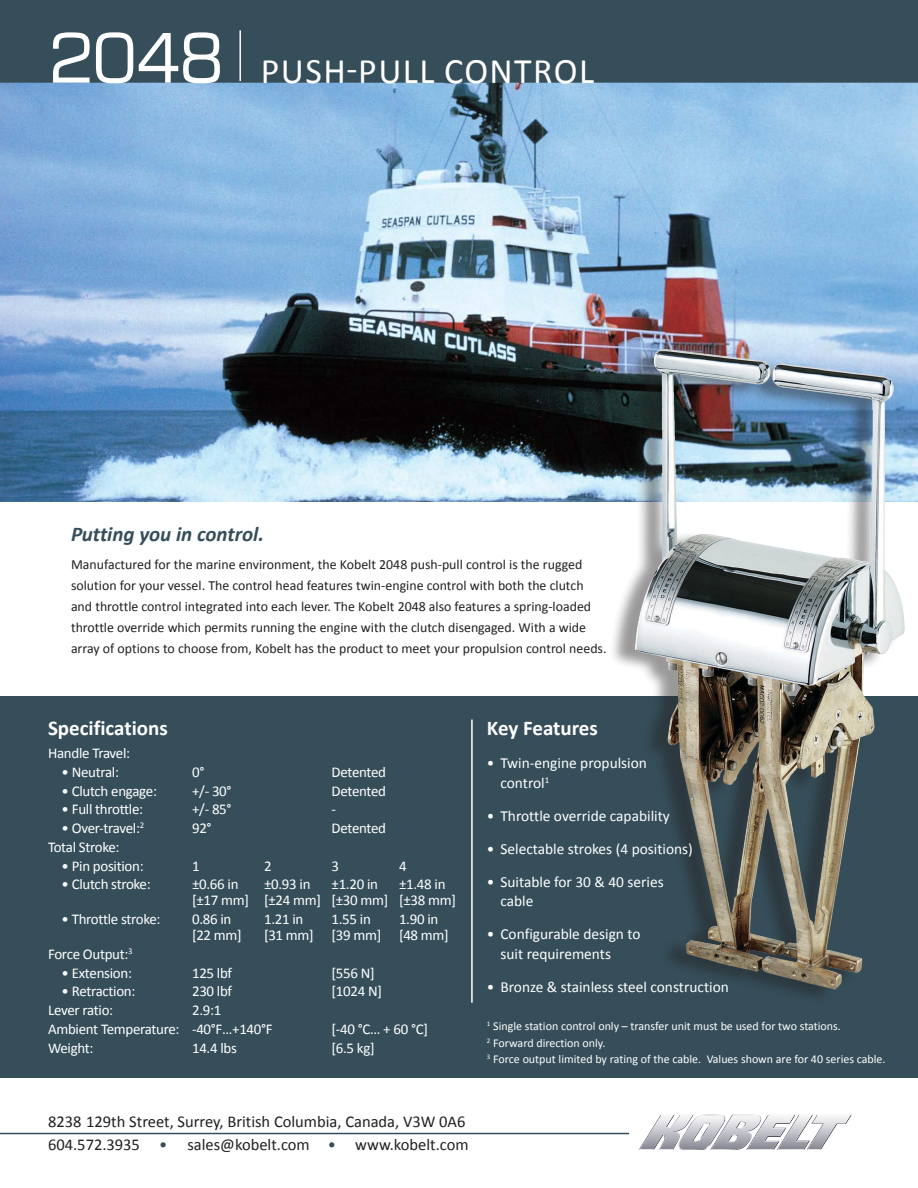
<style>
.page{position:relative;width:918px;height:1188px;background:#fff}
.page>*{position:absolute;margin:0;border:0;box-sizing:border-box;transform-origin:0 0}
.t1{font:36px "Calibri";letter-spacing:.04em;color:#fff}
.t2{font:700 21px "Calibri";color:#fff}
.t3{font:italic 700 21px "Calibri";color:#354e59}
.t4{font:16.5px/22.2px "Calibri";color:#231f20}
.t5{font:15.3px/19.5px "Calibri";color:#fff}
.t6{font:15px/16px "Calibri";letter-spacing:-.02em;color:#fff}
.t7{font:13.8px/21px "Calibri";color:#231f20}
.t8{font:12px/16.6px "Calibri";color:#fff}
.s1{font-family:"Square 721 BT";font-size:68.4px}
.s2{color:#354e59}
</style>
<div class="page">
<img style="left:0;top:83px;width:918px;height:418px">
<div style="left:0;top:696px;width:918px;height:382px;background:#354e59"></div>
<div style="left:609px;top:346px;width:289px;height:660px;background:#231f20;opacity:.46"></div>
<img style="left:635px;top:349px;width:271px;height:641px">
<hr style="left:0;top:1133px;width:629px;height:1px;background:#354e59">
<svg style="left:639px;top:1115px;width:213px;height:35px"></svg>
<hr style="left:471px;top:720px;width:2px;height:283px;background:#fff">
<div style="left:0;top:0;width:918px;height:83px;background:#354e59"></div>
<hr style="left:239px;top:30px;width:2px;height:51px;background:#fff">
<h1 class="t1" style="left:48px;top:46px;width:548px"><span class="s1">2048</span> PUSH-PULL CONTROL</h1>
<h2 class="t3" style="left:71px;top:520px;width:195px">Putting you in control.</h2>
<p class="t7" style="left:71px;top:554px;width:537px">Manufactured for the marine environment, the Kobelt 2048 push-pull control is the rugged solution for your vessel. The control head features twin-engine control with both the clutch and throttle control integrated into each lever. The Kobelt 2048 also features a spring-loaded throttle override which permits running the engine with the clutch disengaged. With a wide array of options to choose from, Kobelt has the product to meet your propulsion control needs.</p>
<h2 class="t2" style="left:48px;top:713px;width:121px">Specifications</h2>
<p class="t6" style="left:48px;top:745px;width:84px">Handle Travel:</p>
<p class="t6" style="left:62px;top:763px;width:59px">• Neutral:</p>
<p class="t6" style="left:192px;top:763px;width:14px">0°</p>
<p class="t6" style="left:332px;top:763px;width:56px">Detented</p>
<p class="t6" style="left:62px;top:782px;width:97px">• Clutch engage:</p>
<p class="t6" style="left:192px;top:782px;width:41px">+/- 30°</p>
<p class="t6" style="left:332px;top:782px;width:56px">Detented</p>
<p class="t6" style="left:62px;top:801px;width:83px">• Full throttle:</p>
<p class="t6" style="left:192px;top:801px;width:41px">+/- 85°</p>
<p class="t6" style="left:332px;top:801px;width:6px">-</p>
<p class="t6" style="left:62px;top:820px;width:84px">• Over-travel:<sup>2</sup></p>
<p class="t6" style="left:192px;top:820px;width:21px">92°</p>
<p class="t6" style="left:332px;top:820px;width:56px">Detented</p>
<p class="t6" style="left:48px;top:838px;width:73px">Total Stroke:</p>
<p class="t6" style="left:62px;top:857px;width:84px">• Pin position:</p>
<p class="t6" style="left:192px;top:857px;width:9px">1</p>
<p class="t6" style="left:264px;top:857px;width:9px">2</p>
<p class="t6" style="left:332px;top:857px;width:9px">3</p>
<p class="t6" style="left:399px;top:857px;width:9px">4</p>
<p class="t6" style="left:62px;top:876px;width:91px">• Clutch stroke:</p>
<p class="t6" style="left:192px;top:876px;width:48px">±0.66 in</p>
<p class="t6" style="left:264px;top:876px;width:48px">±0.93 in</p>
<p class="t6" style="left:332px;top:876px;width:48px">±1.20 in</p>
<p class="t6" style="left:192px;top:876px;width:265px;text-indent:207px">±1.48 in [±17 mm] [±24 mm] [±30 mm] [±38 mm]</p>
<p class="t6" style="left:62px;top:911px;width:101px">• Throttle stroke:</p>
<p class="t6" style="left:192px;top:911px;width:41px">0.86 in</p>
<p class="t6" style="left:264px;top:911px;width:41px">1.21 in</p>
<p class="t6" style="left:332px;top:911px;width:41px">1.55 in</p>
<p class="t6" style="left:399px;top:911px;width:41px">1.90 in</p>
<p class="t6" style="left:192px;top:927px;width:51px">[22 mm]</p>
<p class="t6" style="left:264px;top:927px;width:186px">[31 mm] [39 mm] [48 mm]</p>
<p class="t6" style="left:48px;top:945px;width:86px">Force Output:<sup>3</sup></p>
<p class="t6" style="left:62px;top:964px;width:72px">• Extension:</p>
<p class="t6" style="left:192px;top:964px;width:42px">125 lbf</p>
<p class="t6" style="left:332px;top:964px;width:45px">[556 N]</p>
<p class="t6" style="left:62px;top:983px;width:75px">• Retraction:</p>
<p class="t6" style="left:192px;top:983px;width:42px">230 lbf</p>
<p class="t6" style="left:332px;top:983px;width:52px">[1024 N]</p>
<p class="t6" style="left:48px;top:1002px;width:67px">Lever ratio:</p>
<p class="t6" style="left:48px;top:1000px;width:226px;line-height:18.8px;text-indent:144px">2.9:1<br>Ambient Temperature: -40°F…+140°F</p>
<p class="t6" style="left:332px;top:1020px;width:98px">[-40 °C… + 60 °C]</p>
<p class="t6" style="left:48px;top:1039px;width:47px">Weight:</p>
<p class="t6" style="left:192px;top:1039px;width:46px">14.4 lbs</p>
<p class="t6" style="left:332px;top:1039px;width:45px">[6.5 kg]</p>
<h2 class="t2" style="left:487px;top:713px;width:112px">Key Features</h2>
<p class="t5" style="left:500px;top:753px;width:148px;text-indent:-13px">• Twin-engine propulsion control<sup>1</sup></p>
<p class="t5" style="left:487px;top:806px;width:184px">• Throttle override capability</p>
<p class="t5" style="left:487px;top:839px;width:207px">• Selectable strokes (4 positions)</p>
<p class="t5" style="left:500px;top:872px;width:165px;text-indent:-13px">• Suitable for 30 &amp; 40 series cable</p>
<p class="t5" style="left:500px;top:924px;width:142px;text-indent:-13px">• Configurable design to suit requirements</p>
<p class="t5" style="left:487px;top:977px;width:243px">• Bronze &amp; stainless steel construction</p>
<p class="t8" style="left:487px;top:1017px;width:400px"><sup>1</sup> Single station control only – transfer unit must be used for two stations.<br><sup>2</sup> Forward direction only.<br><sup>3</sup> Force output limited by rating of the cable. Values shown are for 40 series cable.</p>
<p class="t4" style="left:48px;top:1110px;width:422px">8238 129th Street, Surrey, British Columbia, Canada, V3W 0A6<br>604.572.3935 <span class="s2">•</span> sales@kobelt.com <span class="s2">•</span> www.kobelt.com</p>
</div>
